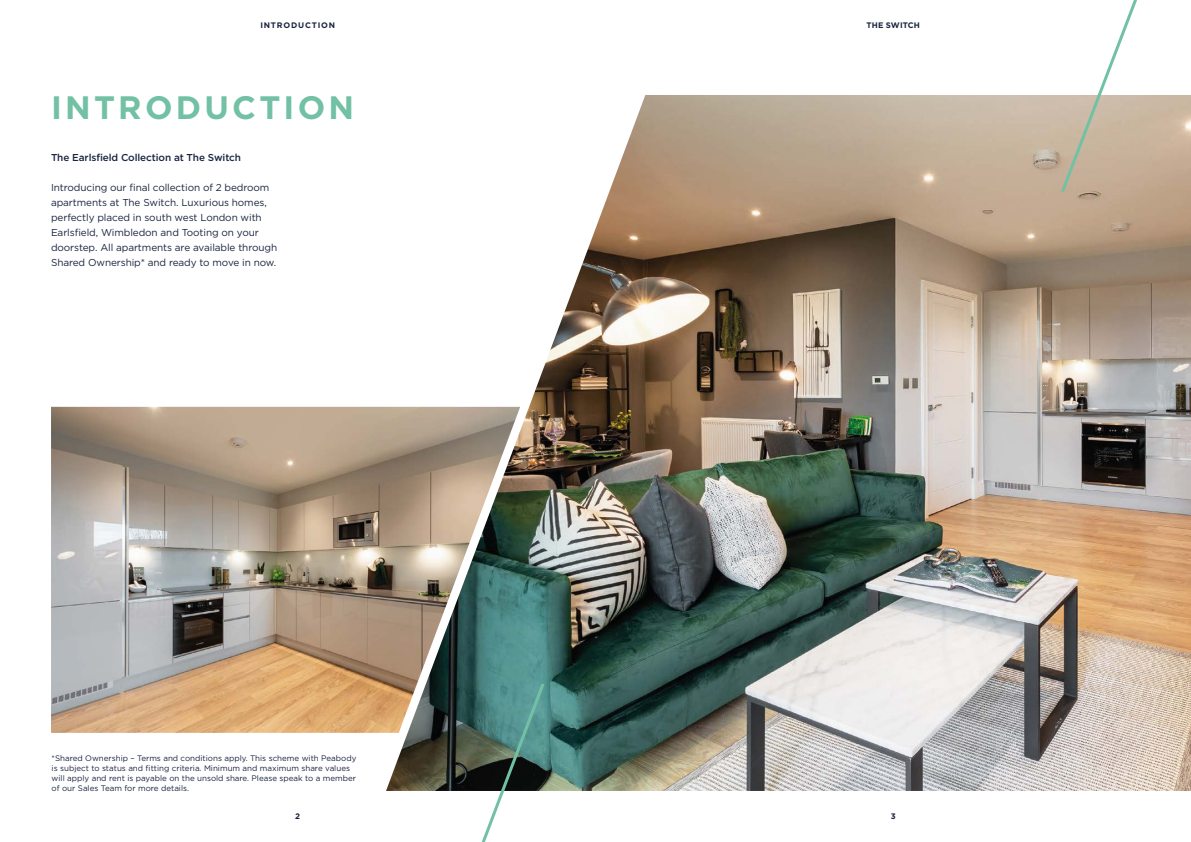
<style>
.page{position:relative;width:1191px;height:842px;background:#fff}
.page>*{position:absolute;margin:0;border:0;box-sizing:border-box;transform-origin:0 0}
.t1{font:700 32.4px "Gotham";letter-spacing:.1em;color:#72c1a5}
.t2{font:10px/15px "Gotham";letter-spacing:-.01em;color:#18243f}
.t3{font:500 10px "Gotham";letter-spacing:-.01em;color:#18243f}
.t4{font:8px/10px "Gotham";color:#18243f}
.t5{font:700 8px "Gotham";letter-spacing:.1em;color:#18243f}
.t6{font:700 8px "Gotham";letter-spacing:.01em;color:#18243f}
</style>
<div class="page">
<img style="left:386px;top:95px;width:805px;height:696px">
<svg style="left:1058px;top:0;width:84px;height:195px"></svg>
<svg style="left:475px;top:680px;width:72px;height:162px"></svg>
<img style="left:51px;top:407px;width:469px;height:326px">
<p class="t5" style="left:260px;top:20px;width:76px">INTRODUCTION</p>
<h1 class="t1" style="left:51px;top:86px;width:305px">INTRODUCTION</h1>
<p class="t3" style="left:51px;top:151px;width:191px">The Earlsfield Collection at The Switch</p>
<p class="t2" style="left:51px;top:179px;width:228px">Introducing our final collection of 2 bedroom apartments at The Switch. Luxurious homes, perfectly placed in south west London with Earlsfield, Wimbledon and Tooting on your doorstep. All apartments are available through Shared Ownership* and ready to move in now.</p>
<p class="t4" style="left:52px;top:753px;width:306px">*Shared Ownership – Terms and conditions apply. This scheme with Peabody is subject to status and fitting criteria. Minimum and maximum share values will apply and rent is payable on the unsold share. Please speak to a member of our Sales Team for more details.</p>
<p class="t6" style="left:866px;top:20px;width:55px">THE SWITCH</p>
<p class="t5" style="left:295px;top:811px;width:6px">2</p>
<p class="t5" style="left:890px;top:811px;width:6px">3</p>
</div>
